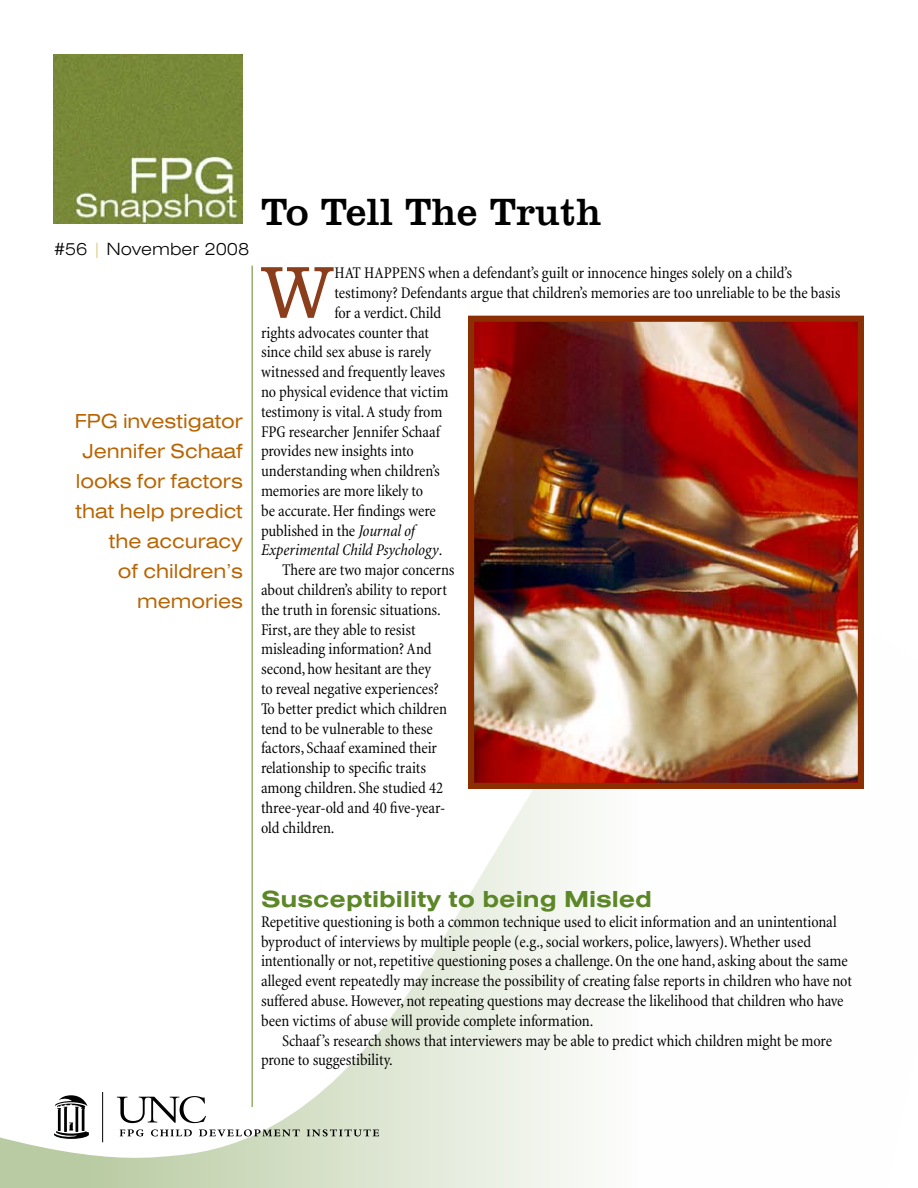
<style>
.page{position:relative;width:918px;height:1188px;background:#fff}
.page>*{position:absolute;margin:0;border:0;box-sizing:border-box;transform-origin:0 0}
.t1{font:300 75.45px "Clarendon BT";color:#8b3e1c}
.t2{font:39px "Clarendon BT";color:#000}
.t3{font:24px "Nimbus San T Bold Exte";color:#5c8727}
.t4{font:21px/30px "Nimbus San D Regu Exte";color:#b86402;text-align:right}
.t5{font:18.3px "Nimbus San T Ligh Exte";color:#000}
.t6{font:condensed 16.5px/19.8px "Minion";letter-spacing:-.005em;color:#000}
.t7{font:condensed 16.5px "Minion";letter-spacing:-.025em;color:#000}
.t8{font:italic condensed 16.5px "Minion";letter-spacing:-.005em;color:#000}
.s1{color:#dcce87}
.s2{font-style:italic}
.s3{font-style:normal}
</style>
<div class="page">
<svg style="left:0;top:606px;width:589px;height:582px"></svg>
<img style="left:53px;top:54px;width:190px;height:170px">
<svg style="left:120px;top:1129px;width:24px;height:7px"></svg>
<svg style="left:151px;top:1129px;width:41px;height:7px"></svg>
<svg style="left:199px;top:1129px;width:101px;height:7px"></svg>
<svg style="left:307px;top:1129px;width:72px;height:7px"></svg>
<hr style="left:102px;top:1092px;width:1px;height:50px;background:#000">
<svg style="left:54px;top:1095px;width:35px;height:44px"></svg>
<svg style="left:117px;top:1096px;width:89px;height:27px"></svg>
<hr style="left:252px;top:266px;width:1px;height:841px;background:#5c8727">
<img style="left:475px;top:323px;width:382px;height:459px">
<div style="left:468px;top:316px;width:396px;height:473px;border:6px solid #8b2e02"></div>
<p class="t5" style="left:54px;top:239px;width:197px">#56 <span class="s1">|</span> November 2008</p>
<p class="t4" style="left:75px;top:406px;width:170px">FPG investigator<br>Jennifer Schaaf looks for factors that help predict the accuracy<br>of children’s memories</p>
<h2 class="t2" style="left:261px;top:188px;width:342px">To Tell The Truth</h2>
<h1 class="t1" style="left:261px;top:246px;width:74px">W</h1>
<p class="t6" style="left:334px;top:264px;width:459px">hat happens when a defendant’s guilt or innocence hinges solely on a child’s</p>
<p class="t6" style="left:334px;top:283px;width:508px">testimony? Defendants argue that children’s memories are too unreliable to be the basis</p>
<p class="t6" style="left:334px;top:303px;width:108px">for a verdict. Child</p>
<p class="t6" style="left:261px;top:323px;width:170px">rights advocates counter that</p>
<p class="t6" style="left:261px;top:343px;width:172px">since child sex abuse is rarely</p>
<p class="t6" style="left:261px;top:363px;width:186px">witnessed and frequently leaves</p>
<p class="t6" style="left:261px;top:382px;width:189px">no physical evidence that victim</p>
<p class="t6" style="left:261px;top:402px;width:183px">testimony is vital. A study from</p>
<p class="t6" style="left:261px;top:422px;width:181px">FPG researcher Jennifer Schaaf</p>
<p class="t6" style="left:261px;top:442px;width:154px">provides new insights into</p>
<p class="t6" style="left:261px;top:462px;width:181px">understanding when children’s</p>
<p class="t6" style="left:261px;top:481px;width:164px">memories are more likely to</p>
<p class="t6" style="left:261px;top:501px;width:176px">be accurate. Her findings were</p>
<p class="t6" style="left:261px;top:521px;width:155px">published in the <span class="s2">Journal of</span></p>
<p class="t8" style="left:261px;top:542px;width:183px">Experimental Child Psychology<span class="s3">.</span></p>
<p class="t6" style="left:282px;top:561px;width:174px">There are two major concerns</p>
<p class="t6" style="left:261px;top:580px;width:187px">about children’s ability to report</p>
<p class="t6" style="left:261px;top:600px;width:181px">the truth in forensic situations.</p>
<p class="t6" style="left:261px;top:620px;width:156px">First, are they able to resist</p>
<p class="t6" style="left:261px;top:640px;width:172px">misleading information? And</p>
<p class="t6" style="left:261px;top:660px;width:172px">second, how hesitant are they</p>
<p class="t6" style="left:261px;top:679px;width:179px">to reveal negative experiences?</p>
<p class="t6" style="left:261px;top:699px;width:187px">To better predict which children</p>
<p class="t6" style="left:261px;top:719px;width:173px">tend to be vulnerable to these</p>
<p class="t6" style="left:261px;top:739px;width:178px">factors, Schaaf examined their</p>
<p class="t6" style="left:261px;top:759px;width:167px">relationship to specific traits</p>
<p class="t6" style="left:261px;top:778px;width:184px">among children. She studied 42</p>
<p class="t7" style="left:261px;top:799px;width:186px">three-year-old and 40 five-year-</p>
<p class="t6" style="left:261px;top:818px;width:75px">old children.</p>
<h3 class="t3" style="left:261px;top:886px;width:393px">Susceptibility to being Misled</h3>
<p class="t6" style="left:261px;top:912px;width:592px">Repetitive questioning is both a common technique used to elicit information and an unintentional byproduct of interviews by multiple people (e.g., social workers, police, lawyers). Whether used intentionally or not, repetitive questioning poses a challenge. On the one hand, asking about the same alleged event repeatedly may increase the possibility of creating false reports in children who have not suffered abuse. However, not repeating questions may decrease the likelihood that children who have been victims of abuse will provide complete information.</p>
<p class="t6" style="left:261px;top:1031px;width:573px;text-indent:21px">Schaaf’s research shows that interviewers may be able to predict which children might be more prone to suggestibility.</p>
</div>
